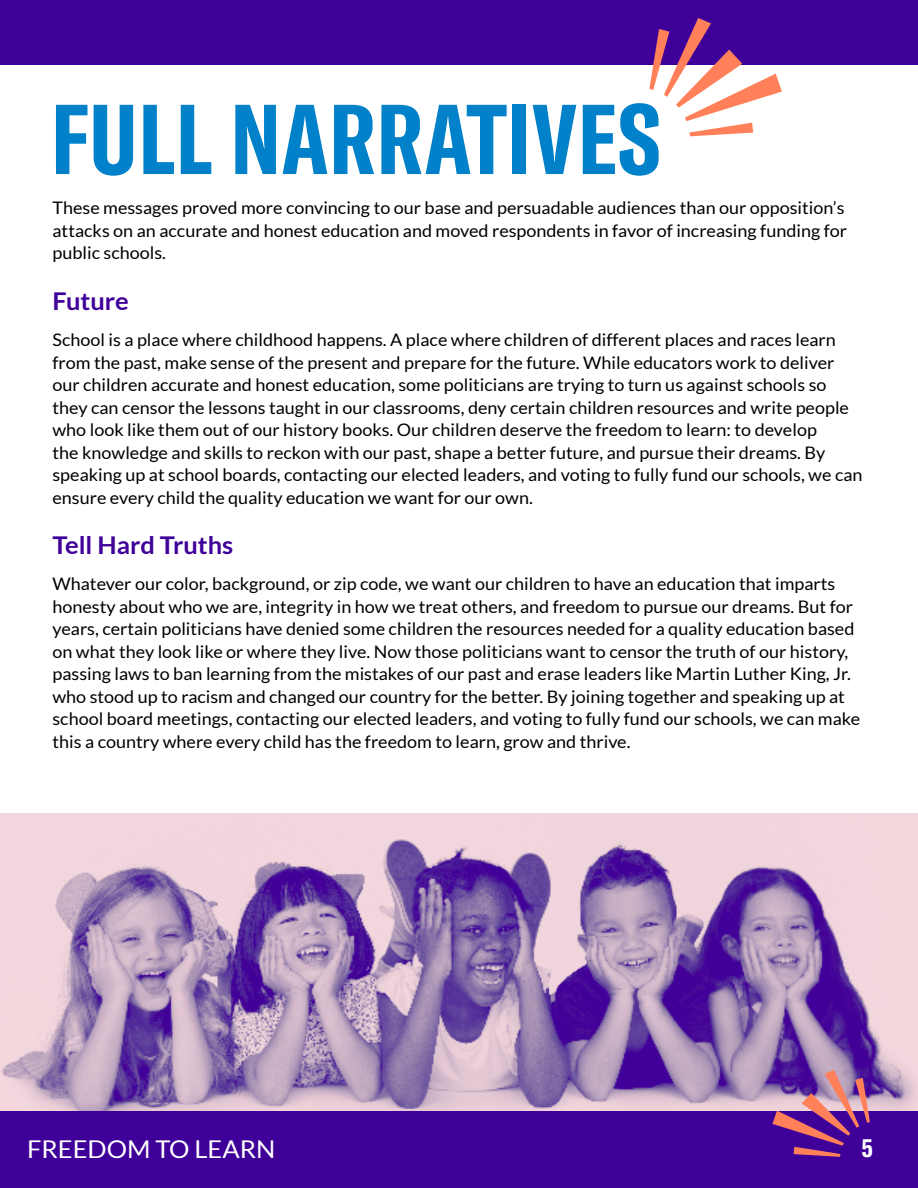
<style>
.page{position:relative;width:918px;height:1188px;background:#fff}
.page>*{position:absolute;margin:0;border:0;box-sizing:border-box;transform-origin:0 0}
.t1{font:97.5px "GT America Cm Bd";letter-spacing:.01em;color:#0081c9}
.t2{font:25.5px "GT America Cm Bd";color:#fff}
.t3{font:700 24.45px "Lato";color:#3f0099;scale:1.04 1}
.t4{font:24.45px "Lato";color:#fff;scale:1.04 1}
.t5{font:17.25px/22.5px "Lato";color:#000;scale:1.04 1}
</style>
<div class="page">
<img style="left:0;top:813px;width:918px;height:299px">
<div style="left:0;top:0;width:918px;height:64px;background:#3f0099"></div>
<div style="left:0;top:1112px;width:918px;height:76px;background:#3f0099"></div>
<svg style="left:772px;top:1070px;width:98px;height:87px"></svg>
<svg style="left:649px;top:18px;width:133px;height:118px"></svg>
<h1 class="t1" style="left:51px;top:81px;width:611px">FULL NARRATIVES</h1>
<p class="t5" style="left:52px;top:197px;width:765px">These messages proved more convincing to our base and persuadable audiences than our opposition’s attacks on an accurate and honest education and moved respondents in favor of increasing funding for public schools.</p>
<h3 class="t3" style="left:52px;top:287px;width:75px">Future</h3>
<p class="t5" style="left:52px;top:328px;width:780px">School is a place where childhood happens. A place where children of different places and races learn from the past, make sense of the present and prepare for the future. While educators work to deliver our children accurate and honest education, some politicians are trying to turn us against schools so they can censor the lessons taught in our classrooms, deny certain children resources and write people who look like them out of our history books. Our children deserve the freedom to learn: to develop<br>the knowledge and skills to reckon with our past, shape a better future, and pursue their dreams. By speaking up at school boards, contacting our elected leaders, and voting to fully fund our schools, we can ensure every child the quality education we want for our own.</p>
<h3 class="t3" style="left:52px;top:532px;width:175px">Tell Hard Truths</h3>
<p class="t5" style="left:52px;top:573px;width:778px">Whatever our color, background, or zip code, we want our children to have an education that imparts honesty about who we are, integrity in how we treat others, and freedom to pursue our dreams. But for years, certain politicians have denied some children the resources needed for a quality education based on what they look like or where they live. Now those politicians want to censor the truth of our history, passing laws to ban learning from the mistakes of our past and erase leaders like Martin Luther King, Jr. who stood up to racism and changed our country for the better. By joining together and speaking up at school board meetings, contacting our elected leaders, and voting to fully fund our schools, we can make this a country where every child has the freedom to learn, grow and thrive.</p>
<h3 class="t4" style="left:27px;top:1135px;width:240px">FREEDOM TO LEARN</h3>
<h2 class="t2" style="left:862px;top:1132px;width:12px">5</h2>
</div>
